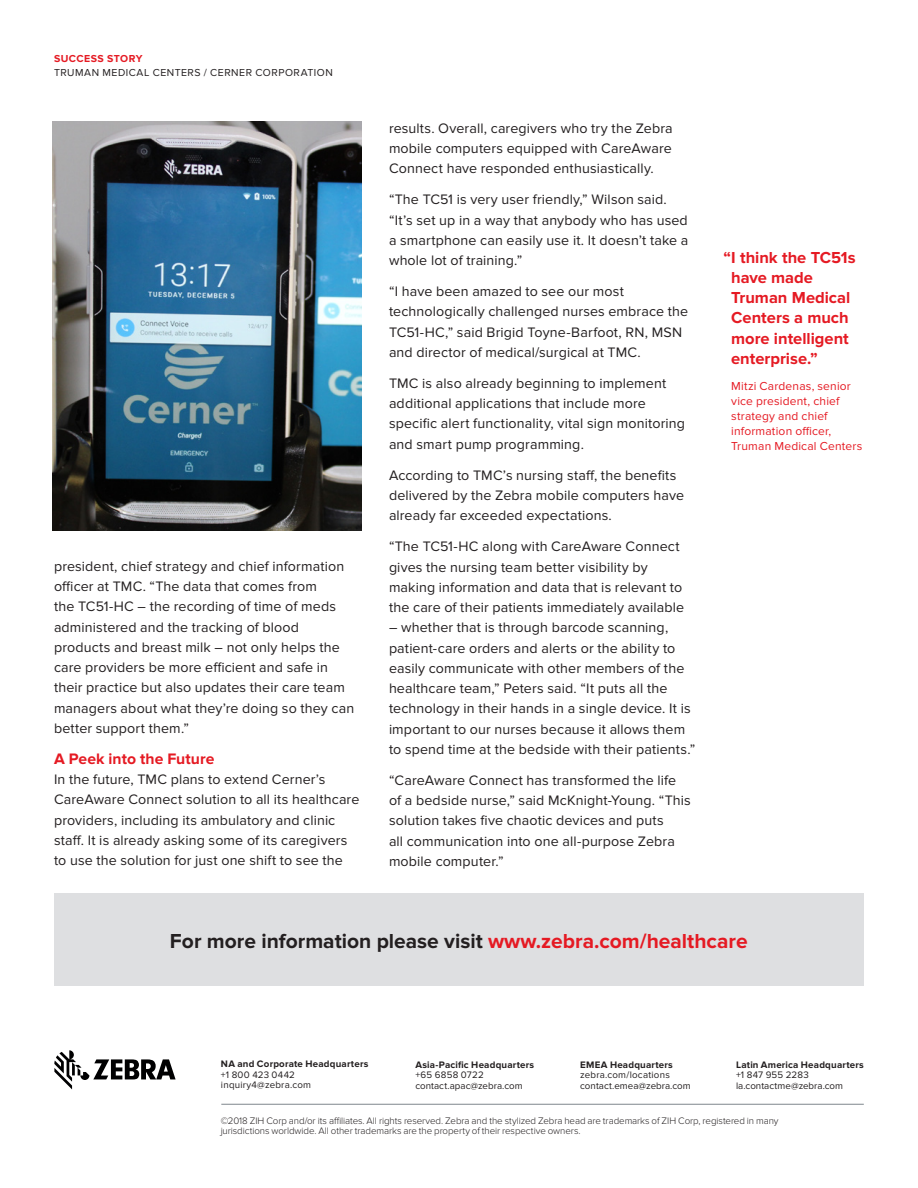
<style>
.page{position:relative;width:918px;height:1188px;background:#fff}
.page>*{position:absolute;margin:0;border:0;box-sizing:border-box;transform-origin:0 0}
.CTA{font:700 21px "Proxima Nova";color:#231f20}
.Body_Copy{font:700 16.5px/20.2px "Proxima Nova";color:#e51a23}
.Subhead-3{font:700 15.75px "Proxima Nova";color:#e51a23}
.Body_Copy-2{font:14.25px/20.2px "Proxima Nova";letter-spacing:.01em;color:#231f20}
.Body_Copy-3{font:12px/15px "Proxima Nova";letter-spacing:.015em;color:#e51a23}
.t1{font:10.5px "Proxima Nova";letter-spacing:.05em;color:#231f20}
.t2{font:700 10.5px "Proxima Nova";letter-spacing:.045em;color:#e51a23}
.Legal{font:300 9.75px/10.5px "Proxima Nova";letter-spacing:-.005em;color:#231f20}
.Legal-2{font:9.75px "Proxima Nova";letter-spacing:.01em;color:#231f20}
.Legal-3{font:700 9.75px "Proxima Nova";letter-spacing:.025em;color:#231f20}
.s1{color:#e51a23}
</style>
<div class="page">
<img style="left:53px;top:122px;width:309px;height:408px">
<svg style="left:54px;top:1050px;width:122px;height:39px"></svg>
<hr style="left:221px;top:1104px;width:643px;height:1px;background:#7e868d">
<div style="left:54px;top:893px;width:810px;height:93px;background:#dedfe1"></div>
<p class="t2" style="left:54px;top:53px;width:90px">SUCCESS STORY</p>
<p class="t1" style="left:54px;top:67px;width:280px">TRUMAN MEDICAL CENTERS / CERNER CORPORATION</p>
<p class="Body_Copy-2" style="left:54px;top:556px;width:302px">president, chief strategy and chief information officer at TMC. “The data that comes from<br>the TC51-HC – the recording of time of meds administered and the tracking of blood products and breast milk – not only helps the care providers be more efficient and safe in their practice but also updates their care team managers about what they’re doing so they can better support them.”</p>
<p class="Subhead-3" style="left:54px;top:750px;width:162px">A Peek into the Future</p>
<p class="Body_Copy-2" style="left:54px;top:770px;width:307px">In the future, TMC plans to extend Cerner’s CareAware Connect solution to all its healthcare providers, including its ambulatory and clinic staff. It is already asking some of its caregivers to use the solution for just one shift to see the</p>
<p class="Body_Copy-2" style="left:389px;top:118px;width:285px;text-align:justify">results. Overall, caregivers who try the Zebra mobile computers equipped with CareAware Connect have responded enthusiastically.</p>
<p class="Body_Copy-2" style="left:389px;top:190px;width:301px">“The TC51 is very user friendly,” Wilson said. “It’s set up in a way that anybody who has used a smartphone can easily use it. It doesn’t take a whole lot of training.”</p>
<p class="Body_Copy-2" style="left:389px;top:281px;width:301px">“I have been amazed to see our most technologically challenged nurses embrace the TC51-HC,” said Brigid Toyne-Barfoot, RN, MSN and director of medical/surgical at TMC.</p>
<p class="Body_Copy-2" style="left:389px;top:373px;width:298px">TMC is also already beginning to implement additional applications that include more specific alert functionality, vital sign monitoring and smart pump programming.</p>
<p class="Body_Copy-2" style="left:389px;top:465px;width:297px">According to TMC’s nursing staff, the benefits delivered by the Zebra mobile computers have already far exceeded expectations.</p>
<p class="Body_Copy-2" style="left:389px;top:537px;width:297px">“The TC51-HC along with CareAware Connect gives the nursing team better visibility by making information and data that is relevant to the care of their patients immediately available</p>
<p class="Body_Copy-2" style="left:389px;top:618px;width:308px">– whether that is through barcode scanning, patient-care orders and alerts or the ability to easily communicate with other members of the healthcare team,” Peters said. “It puts all the technology in their hands in a single device. It is important to our nurses because it allows them to spend time at the bedside with their patients.”</p>
<p class="Body_Copy-2" style="left:389px;top:770px;width:303px">“CareAware Connect has transformed the life of a bedside nurse,” said McKnight-Young. “This solution takes five chaotic devices and puts<br>all communication into one all-purpose Zebra mobile computer.”</p>
<p class="Body_Copy" style="left:731px;top:247px;width:126px;text-indent:-8px">“I think the TC51s have made<br>Truman Medical<br>Centers a much more intelligent enterprise.”</p>
<p class="Body_Copy-3" style="left:731px;top:379px;width:133px">Mitzi Cardenas, senior vice president, chief strategy and chief information officer,<br>Truman Medical Centers</p>
<p class="CTA" style="left:170px;top:929px;width:579px">For more information please visit <span class="s1">www.zebra.com/healthcare</span></p>
<p class="Legal-3" style="left:221px;top:1059px;width:149px">NA and Corporate Headquarters</p>
<p class="Legal-2" style="left:221px;top:1069px;width:75px">+1 800 423 0442</p>
<p class="Legal-2" style="left:221px;top:1080px;width:92px">inquiry4@zebra.com</p>
<p class="Legal-3" style="left:415px;top:1059px;width:120px">Asia-Pacific Headquarters</p>
<p class="Legal-2" style="left:415px;top:1069px;width:70px">+65 6858 0722</p>
<p class="Legal-2" style="left:415px;top:1080px;width:109px">contact.apac@zebra.com</p>
<p class="Legal-3" style="left:580px;top:1059px;width:94px">EMEA Headquarters</p>
<p class="Legal-2" style="left:580px;top:1069px;width:91px">zebra.com/locations</p>
<p class="Legal-2" style="left:580px;top:1080px;width:112px">contact.emea@zebra.com</p>
<p class="Legal-3" style="left:736px;top:1059px;width:129px">Latin America Headquarters</p>
<p class="Legal-2" style="left:736px;top:1069px;width:74px">+1 847 955 2283</p>
<p class="Legal-2" style="left:736px;top:1080px;width:109px">la.contactme@zebra.com</p>
<p class="Legal" style="left:221px;top:1115px;width:559px">©2018 ZIH Corp and/or its affiliates. All rights reserved. Zebra and the stylized Zebra head are trademarks of ZIH Corp, registered in many jurisdictions worldwide. All other trademarks are the property of their respective owners.</p>
</div>
